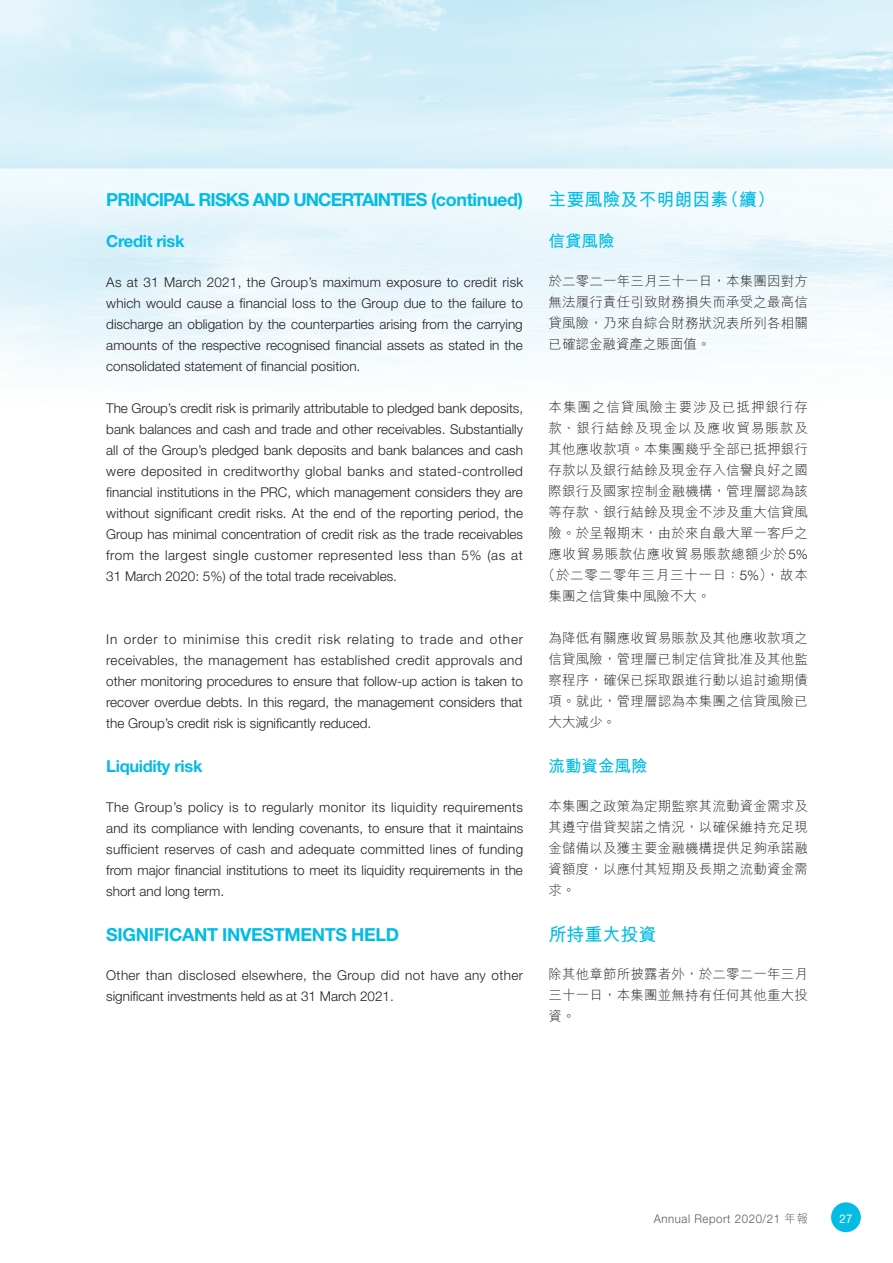
<style>
.page{position:relative;width:893px;height:1263px;background:#fff}
.page>*{position:absolute;margin:0;border:0;box-sizing:border-box;transform-origin:0 0}
.t1{font:700 18px "Helvetica Neue LT Std";letter-spacing:-.05em;color:#02bce5}
.t2{font:700 18px "Helvetica Neue LT Std";letter-spacing:-.025em;color:#02bce5}
.t3{font:700 18px "M Hei HK";color:#02bce5}
.t4{font:700 16.5px "Helvetica Neue LT Std";letter-spacing:-.02em;color:#02bce5}
.t5{font:700 16.5px "M Hei HK";color:#02bce5}
.t6{font:300 13.5px/21px "Helvetica Neue LT Std";color:#231f20;text-align:justify}
.t7{font:300 13.5px/21px "M Hei HK";letter-spacing:.015em;color:#231f20;text-align:justify}
.t8{font:300 13.5px/21px "Helvetica Neue LT Std";letter-spacing:.025em;color:#231f20}
.t9{font:300 13.5px "M Hei HK";letter-spacing:.055em;color:#231f20}
.t10{font:300 13.5px "M Hei HK";letter-spacing:.04em;color:#231f20}
.t11{font:300 13.5px "M Hei HK";letter-spacing:.07em;color:#231f20}
.t12{font:300 13.5px "M Hei HK";letter-spacing:.075em;color:#231f20}
.t13{font:300 12px "Helvetica Neue LT Std";letter-spacing:.05em;color:#57585a;scale:.95 1}
.t14{font:12px "Helvetica Neue LT Std";color:#fff;scale:.95 1}
.s1{font-family:"Helvetica Neue LT Std"}
.s2{font-family:"M Hei HK"}
</style>
<div class="page">
<div style="left:831px;top:1202px;width:30px;height:30px;background:#02bce5;border-radius:50%"></div>
<h1 class="t1" style="left:106px;top:189px;width:418px">PRINCIPAL RISKS AND UNCERTAINTIES (continued)</h1>
<p class="t4" style="left:106px;top:231px;width:80px">Credit risk</p>
<p class="t6" style="left:106px;top:271px;width:418px">As at 31 March 2021, the Group’s maximum exposure to credit risk which would cause a financial loss to the Group due to the failure to discharge an obligation by the counterparties arising from the carrying amounts of the respective recognised financial assets as stated in the consolidated statement of financial position.</p>
<p class="t6" style="left:106px;top:397px;width:418px">The Group’s credit risk is primarily attributable to pledged bank deposits, bank balances and cash and trade and other receivables. Substantially all of the Group’s pledged bank deposits and bank balances and cash were deposited in creditworthy global banks and stated-controlled financial institutions in the PRC, which management considers they are without significant credit risks. At the end of the reporting period, the Group has minimal concentration of credit risk as the trade receivables from the largest single customer represented less than 5% (as at 31 March 2020: 5%) of the total trade receivables.</p>
<p class="t6" style="left:106px;top:628px;width:418px">In order to minimise this credit risk relating to trade and other receivables, the management has established credit approvals and other monitoring procedures to ensure that follow-up action is taken to recover overdue debts. In this regard, the management considers that the Group’s credit risk is significantly reduced.</p>
<p class="t4" style="left:106px;top:756px;width:98px">Liquidity risk</p>
<p class="t6" style="left:106px;top:796px;width:418px">The Group’s policy is to regularly monitor its liquidity requirements and its compliance with lending covenants, to ensure that it maintains sufficient reserves of cash and adequate committed lines of funding from major financial institutions to meet its liquidity requirements in the short and long term.</p>
<h1 class="t2" style="left:106px;top:924px;width:294px">SIGNIFICANT INVESTMENTS HELD</h1>
<p class="t8" style="left:106px;top:964px;width:418px">Other than disclosed elsewhere, the Group did not have any other significant investments held as at 31 March 2021.</p>
<h1 class="t3" style="left:549px;top:186px;width:228px">主要風險及不明朗因素（續）</h1>
<p class="t5" style="left:549px;top:229px;width:67px">信貸風險</p>
<p class="t7" style="left:549px;top:270px;width:261px">於二零二一年三月三十一日，本集團因對方無法履行責任引致財務損失而承受之最高信貸風險，乃來自綜合財務狀況表所列各相關已確認金融資產之賬面值。</p>
<p class="t11" style="left:549px;top:400px;width:261px">本集團之信貸風險主要涉及已抵押銀行存</p>
<p class="t12" style="left:548px;top:421px;width:261px">款、銀行結餘及現金以及應收貿易賬款及</p>
<p class="t7" style="left:549px;top:438px;width:261px">其他應收款項。本集團幾乎全部已抵押銀行</p>
<p class="t7" style="left:549px;top:459px;width:261px">存款以及銀行結餘及現金存入信譽良好之國</p>
<p class="t7" style="left:549px;top:480px;width:261px">際銀行及國家控制金融機構，管理層認為該</p>
<p class="t7" style="left:549px;top:501px;width:261px">等存款、銀行結餘及現金不涉及重大信貸風</p>
<p class="t7" style="left:549px;top:522px;width:261px">險。於呈報期末，由於來自最大單一客戶之</p>
<p class="t10" style="left:549px;top:547px;width:261px">應收貿易賬款佔應收貿易賬款總額少於<span class="s1">5%</span></p>
<p class="t9" style="left:542px;top:568px;width:268px">（於二零二零年三月三十一日：<span class="s1">5%</span>），故本</p>
<p class="t7" style="left:549px;top:585px;width:163px">集團之信貸集中風險不大。</p>
<p class="t7" style="left:549px;top:627px;width:261px">為降低有關應收貿易賬款及其他應收款項之信貸風險，管理層已制定信貸批准及其他監察程序，確保已採取跟進行動以追討逾期債項。就此，管理層認為本集團之信貸風險已大大減少。</p>
<p class="t5" style="left:549px;top:754px;width:100px">流動資金風險</p>
<p class="t7" style="left:549px;top:795px;width:261px">本集團之政策為定期監察其流動資金需求及其遵守借貸契諾之情況，以確保維持充足現金儲備以及獲主要金融機構提供足夠承諾融資額度，以應付其短期及長期之流動資金需求。</p>
<h1 class="t3" style="left:549px;top:921px;width:109px">所持重大投資</h1>
<p class="t7" style="left:549px;top:963px;width:261px">除其他章節所披露者外，於二零二一年三月三十一日，本集團並無持有任何其他重大投資。</p>
<p class="t13" style="left:654px;top:1211px;width:164px">Annual Report 2020/21 <span class="s2">年報</span></p>
<p class="t14" style="left:839px;top:1211px;width:15px">27</p>
</div>
